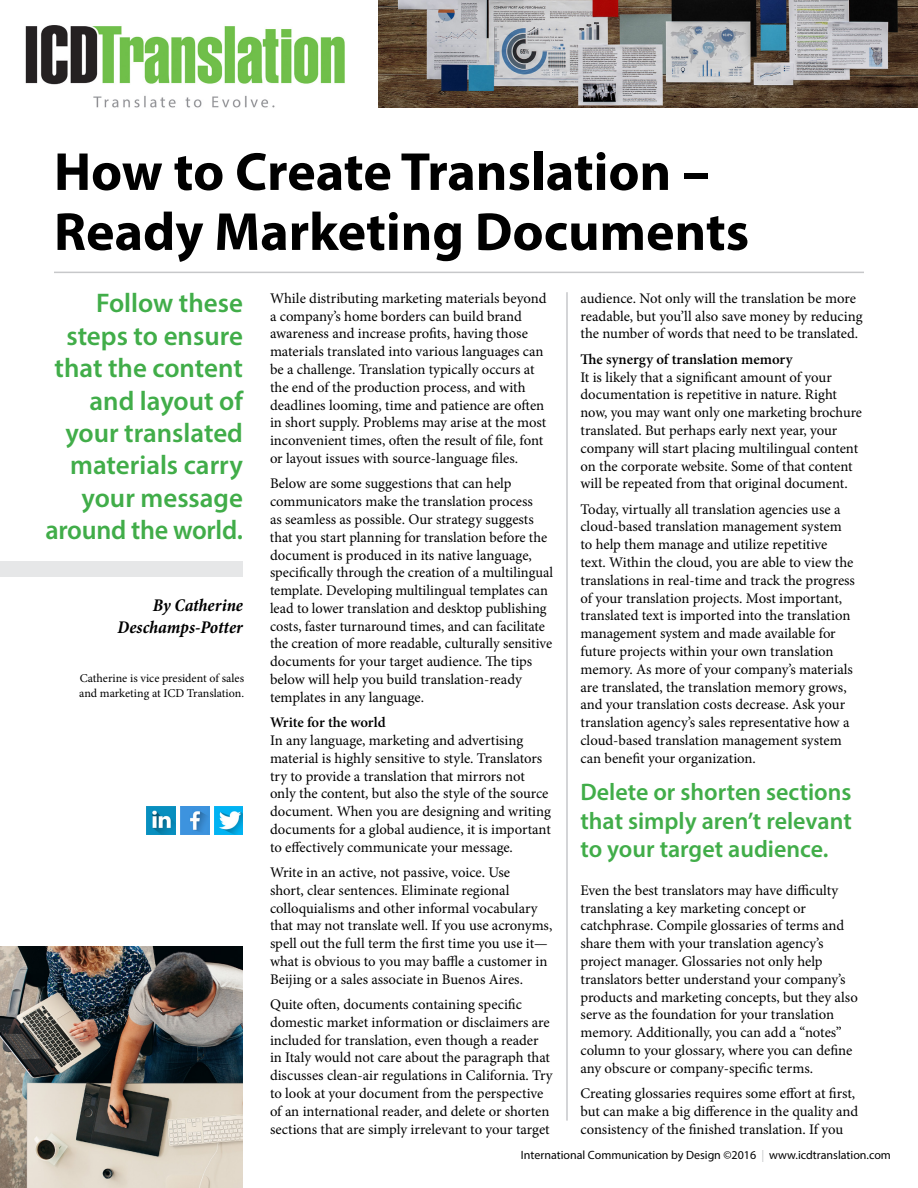
<style>
.page{position:relative;width:918px;height:1188px;background:#fff}
.page>*{position:absolute;margin:0;border:0;box-sizing:border-box;transform-origin:0 0}
.t1{font:700 54px/60px "Myriad Pro";color:#000}
.t2{font:600 27px/32.4px "Myriad Pro";color:#41ad49;text-align:right}
.t3{font:600 24px/28.8px "Myriad Pro";color:#41ad49;text-align:justify}
.t4{font:italic 700 condensed 18px/21.6px "Minion Pro";letter-spacing:-.005em;color:#000;text-align:right}
.t5{font:14.7px/17.9px "Minion Pro";letter-spacing:-.005em;color:#000}
.t6{font:600 14.7px "Minion Pro";color:#000}
.t7{font:12px "Myriad Pro";color:#000}
.t8{font:12px/14.4px "Minion Pro";color:#000}
.s1{color:#c7c8ca}
</style>
<div class="page">
<img style="left:378px;top:0;width:540px;height:108px">
<div style="left:0;top:562px;width:243px;height:15px;background:#e6e7e8"></div>
<img style="left:25px;top:25px;width:320px;height:83px">
<hr style="left:54px;top:272px;width:810px;height:1px;background:#c7c8ca">
<hr style="left:566px;top:292px;width:2px;height:829px;background:#c7c8ca">
<img style="left:181px;top:807px;width:28px;height:28px">
<img style="left:147px;top:807px;width:28px;height:28px">
<img style="left:215px;top:807px;width:28px;height:28px">
<img style="left:0;top:946px;width:243px;height:242px">
<h1 class="t1" style="left:54px;top:140px;width:697px">How to Create Translation –<br>Ready Marketing Documents</h1>
<h2 class="t2" style="left:45px;top:287px;width:199px">Follow these steps to ensure that the content and layout of your translated materials carry your message around the world.</h2>
<p class="t5" style="left:580px;top:289px;width:284px">audience. Not only will the translation be more readable, but you’ll also save money by reducing the number of words that need to be translated.</p>
<p class="t6" style="left:580px;top:349px;width:214px">The synergy of translation memory</p>
<p class="t5" style="left:580px;top:368px;width:283px">It is likely that a significant amount of your documentation is repetitive in nature. Right now, you may want only one marketing brochure translated. But perhaps early next year, your company will start placing multilingual content on the corporate website. Some of that content will be repeated from that original document.</p>
<p class="t5" style="left:580px;top:500px;width:276px">Today, virtually all translation agencies use a cloud-based translation management system to help them manage and utilize repetitive text. Within the cloud, you are able to view the translations in real-time and track the progress of your translation projects. Most important, translated text is imported into the translation management system and made available for future projects within your own translation memory. As more of your company’s materials are translated, the translation memory grows, and your translation costs decrease. Ask your translation agency’s sales representative how a cloud-based translation management system can benefit your organization.</p>
<p class="t5" style="left:270px;top:289px;width:278px">While distributing marketing materials beyond a company’s home borders can build brand awareness and increase profits, having those materials translated into various languages can be a challenge. Translation typically occurs at the end of the production process, and with deadlines looming, time and patience are often in short supply. Problems may arise at the most inconvenient times, often the result of file, font or layout issues with source-language files.</p>
<p class="t5" style="left:270px;top:475px;width:285px">Below are some suggestions that can help communicators make the translation process<br>as seamless as possible. Our strategy suggests that you start planning for translation before the document is produced in its native language, specifically through the creation of a multilingual template. Developing multilingual templates can lead to lower translation and desktop publishing costs, faster turnaround times, and can facilitate the creation of more readable, culturally sensitive documents for your target audience. The tips below will help you build translation-ready templates in any language.</p>
<p class="t6" style="left:270px;top:712px;width:117px">Write for the world</p>
<p class="t5" style="left:270px;top:731px;width:283px">In any language, marketing and advertising material is highly sensitive to style. Translators try to provide a translation that mirrors not only the content, but also the style of the source document. When you are designing and writing documents for a global audience, it is important to effectively communicate your message.</p>
<p class="t5" style="left:270px;top:863px;width:284px">Write in an active, not passive, voice. Use<br>short, clear sentences. Eliminate regional colloquialisms and other informal vocabulary that may not translate well. If you use acronyms, spell out the full term the first time you use it— what is obvious to you may baffle a customer in Beijing or a sales associate in Buenos Aires.</p>
<p class="t5" style="left:270px;top:996px;width:284px">Quite often, documents containing specific domestic market information or disclaimers are included for translation, even though a reader in Italy would not care about the paragraph that discusses clean-air regulations in California. Try to look at your document from the perspective of an international reader, and delete or shorten sections that are simply irrelevant to your target</p>
<p class="t4" style="left:118px;top:594px;width:127px">By Catherine<br>Deschamps-Potter</p>
<p class="t8" style="left:79px;top:671px;width:166px">Catherine is vice president of sales and marketing at ICD Translation.</p>
<h3 class="t3" style="left:580px;top:777px;width:273px">Delete or shorten sections that simply aren’t relevant to your target audience.</h3>
<p class="t5" style="left:580px;top:881px;width:279px">Even the best translators may have difficulty translating a key marketing concept or catchphrase. Compile glossaries of terms and share them with your translation agency’s project manager. Glossaries not only help translators better understand your company’s products and marketing concepts, but they also serve as the foundation for your translation memory. Additionally, you can add a “notes” column to your glossary, where you can define any obscure or company-specific terms.</p>
<p class="t5" style="left:580px;top:1084px;width:279px">Creating glossaries requires some effort at first, but can make a big difference in the quality and consistency of the finished translation. If you</p>
<p class="t7" style="left:521px;top:1148px;width:372px">International Communication by Design ©2016 <span class="s1">|</span> www.icdtranslation.com</p>
</div>
